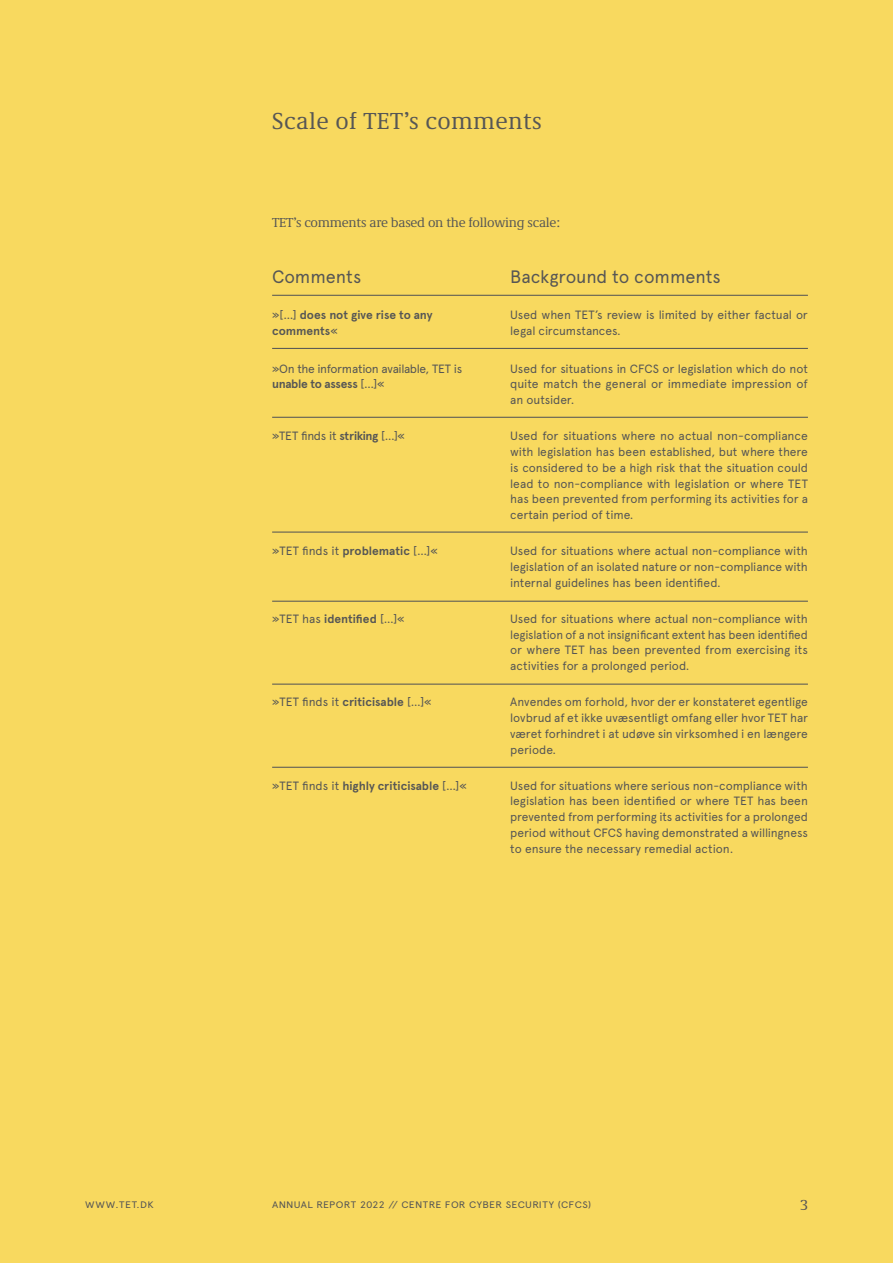
<style>
.page{position:relative;width:893px;height:1263px;background:#f8d95f}
.page>*{position:absolute;margin:0;border:0;box-sizing:border-box;transform-origin:0 0}
.t1{font:24px "Demos Next Pro";letter-spacing:.015em;color:#565655}
.t2{font:18px "Apercu 2";letter-spacing:-.005em;color:#565655}
.t3{font:15px "Demos Next Pro";color:#565655}
.t4{font:13.5px "Demos Next Pro";letter-spacing:-.02em;color:#565655}
.t5{font:12px/15.8px "Apercu 2";letter-spacing:-.01em;color:#565655;text-align:justify}
.t6{font:12px/15.8px "Apercu Bold 2";letter-spacing:-.005em;color:#565655}
.t7{font:12px "Apercu 2";letter-spacing:-.03em;color:#565655}
.t8{font:12px "Apercu Bold 2";letter-spacing:-.025em;color:#565655}
.t9{font:9.45px "Apercu 3";letter-spacing:.03em;color:#565655;scale:1.11 1}
.s1{font-family:"Apercu 2"}
.s2{font-family:"Apercu Bold 2"}
</style>
<div class="page">
<hr style="left:272px;top:295px;width:536px;height:1px;background:#565655">
<hr style="left:272px;top:417px;width:536px;height:1px;background:#565655">
<hr style="left:272px;top:531px;width:536px;height:2px;background:#565655">
<hr style="left:272px;top:601px;width:536px;height:1px;background:#565655">
<hr style="left:272px;top:684px;width:536px;height:1px;background:#565655">
<hr style="left:272px;top:767px;width:536px;height:1px;background:#565655">
<hr style="left:272px;top:348px;width:536px;height:1px;background:#565655">
<h1 class="t1" style="left:272px;top:105px;width:271px">Scale of TET’s comments</h1>
<p class="t4" style="left:272px;top:213px;width:289px">TET’s comments are based on the following scale:</p>
<h2 class="t2" style="left:272px;top:266px;width:91px">Comments</h2>
<h2 class="t2" style="left:510px;top:266px;width:212px">Background to comments</h2>
<p class="t6" style="left:272px;top:307px;width:162px"><span class="s1">»[…]</span> does not give rise to any comments<span class="s1">«</span></p>
<p class="t5" style="left:510px;top:307px;width:299px">Used when TET’s review is limited by either factual or legal circumstances.</p>
<p class="t7" style="left:272px;top:361px;width:192px">»On the information available, TET is</p>
<p class="t8" style="left:272px;top:377px;width:114px">unable to assess <span class="s1">[…]«</span></p>
<p class="t5" style="left:510px;top:361px;width:299px">Used for situations in CFCS or legislation which do not quite match the general or immediate impression of an outsider.</p>
<p class="t5" style="left:272px;top:428px;width:134px">»TET finds it <span class="s2">striking</span> […]«</p>
<p class="t5" style="left:510px;top:428px;width:299px">Used for situations where no actual non-compliance with legislation has been established, but where there is considered to be a high risk that the situation could lead to non-compliance with legislation or where TET has been prevented from performing its activities for a certain period of time.</p>
<p class="t5" style="left:272px;top:543px;width:167px">»TET finds it <span class="s2">problematic</span> […]«</p>
<p class="t5" style="left:510px;top:543px;width:299px">Used for situations where actual non-compliance with legislation of an isolated nature or non-compliance with internal guidelines has been identified.</p>
<p class="t5" style="left:272px;top:611px;width:134px">»TET has <span class="s2">identified</span> […]«</p>
<p class="t5" style="left:510px;top:611px;width:299px">Used for situations where actual non-compliance with legislation of a not insignificant extent has been identified or where TET has been prevented from exercising its activities for a prolonged period.</p>
<p class="t5" style="left:272px;top:694px;width:161px">»TET finds it <span class="s2">criticisable</span> […]«</p>
<p class="t5" style="left:510px;top:694px;width:299px">Anvendes om forhold, hvor der er konstateret egentlige lovbrud af et ikke uvæsentligt omfang eller hvor TET har været forhindret i at udøve sin virksomhed i en længere periode.</p>
<p class="t6" style="left:272px;top:778px;width:196px"><span class="s1">»TET finds it</span> highly criticisable <span class="s1">[…]«</span></p>
<p class="t5" style="left:510px;top:777px;width:299px">Used for situations where serious non-compliance with legislation has been identified or where TET has been prevented from performing its activities for a prolonged period without CFCS having demonstrated a willingness to ensure the necessary remedial action.</p>
<p class="t9" style="left:85px;top:1199px;width:63px">WWW.TET.DK</p>
<p class="t9" style="left:272px;top:1199px;width:289px">ANNUAL REPORT 2022 // CENTRE FOR CYBER SECURITY (CFCS)</p>
<p class="t3" style="left:800px;top:1192px;width:9px">3</p>
</div>
